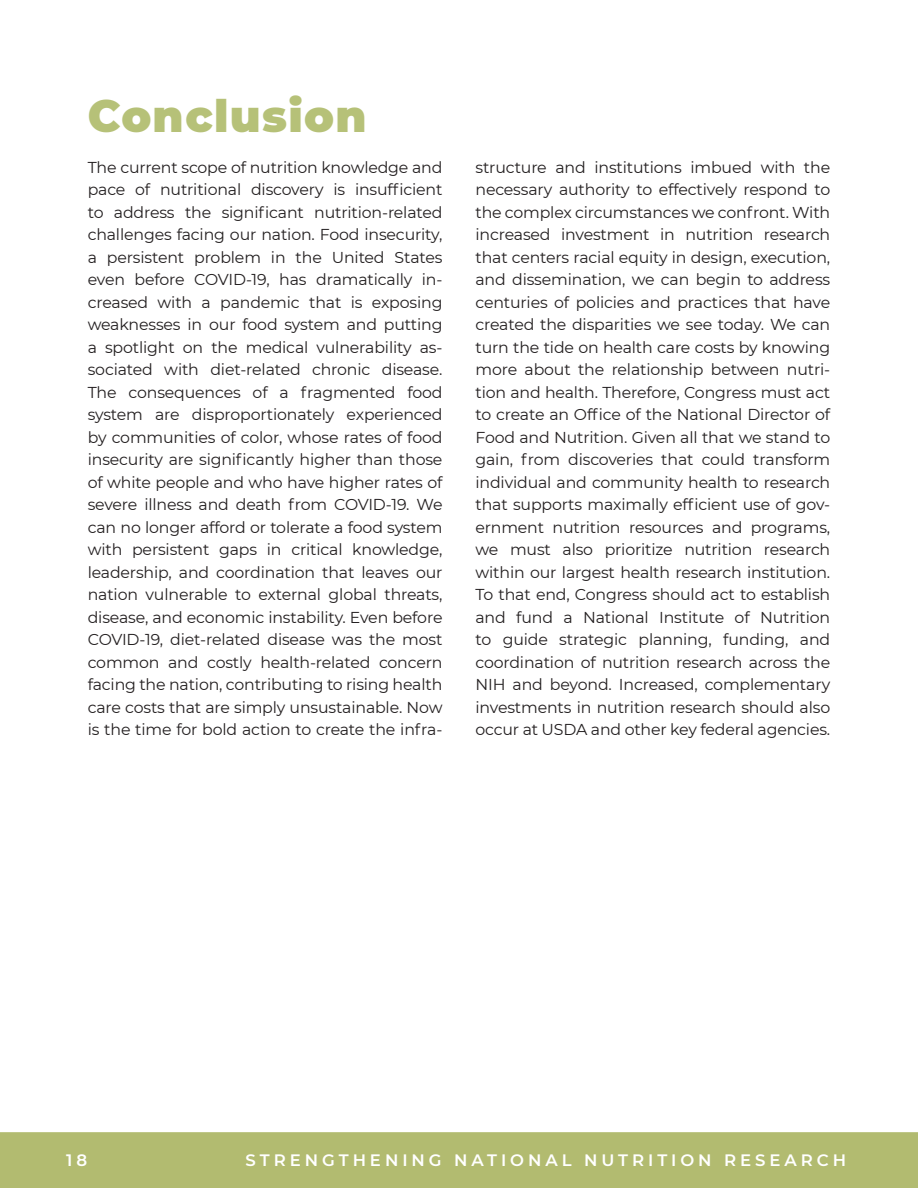
<style>
.page{position:relative;width:918px;height:1188px;background:#fff}
.page>*{position:absolute;margin:0;border:0;box-sizing:border-box;transform-origin:0 0}
.t1{font:900 44.25px "Montserrat";letter-spacing:.03em;color:#b6c178}
.t2{font:600 16.5px "Montserrat";letter-spacing:.24em;color:#fff}
.t3{font:15.75px/22.5px "Montserrat";letter-spacing:-.01em;color:#231f20;text-align:justify}
</style>
<div class="page">
<div style="left:0;top:1132px;width:918px;height:56px;background:#b2bb70"></div>
<h1 class="t1" style="left:88px;top:89px;width:280px">Conclusion</h1>
<p class="t3" style="left:88px;top:156px;width:356px">The current scope of nutrition knowledge and pace of nutritional discovery is insufficient to address the significant nutrition-related challenges facing our nation. Food insecurity, a persistent problem in the United States even before COVID-19, has dramatically in&shy;creased with a pandemic that is exposing weaknesses in our food system and putting a spotlight on the medical vulnerability as&shy;sociated with diet-related chronic disease.<br>The consequences of a fragmented food system are disproportionately experienced by communities of color, whose rates of food insecurity are significantly higher than those of white people and who have higher rates of severe illness and death from COVID-19. We can no longer afford or tolerate a food system with persistent gaps in critical knowledge, leadership, and coordination that leaves our nation vulnerable to external global threats, disease, and economic instability. Even before COVID-19, diet-related disease was the most common and costly health-related concern facing the nation, contributing to rising health care costs that are simply unsustainable. Now is the time for bold action to create the infra-</p>
<p class="t3" style="left:476px;top:156px;width:356px">structure and institutions imbued with the necessary authority to effectively respond to the complex circumstances we confront. With increased investment in nutrition research that centers racial equity in design, execution, and dissemination, we can begin to address centuries of policies and practices that have created the disparities we see today. We can turn the tide on health care costs by knowing more about the relationship between nutri&shy;tion and health. Therefore, Congress must act to create an Office of the National Director of Food and Nutrition. Given all that we stand to gain, from discoveries that could transform individual and community health to research that supports maximally efficient use of gov&shy;ernment nutrition resources and programs, we must also prioritize nutrition research within our largest health research institution.<br>To that end, Congress should act to establish and fund a National Institute of Nutrition to guide strategic planning, funding, and coordination of nutrition research across the NIH and beyond. Increased, complementary investments in nutrition research should also occur at USDA and other key federal agencies.</p>
<p class="t2" style="left:66px;top:1150px;width:23px">18</p>
<p class="t2" style="left:246px;top:1150px;width:602px">STRENGTHENING NATIONAL NUTRITION RESEARCH</p>
</div>
